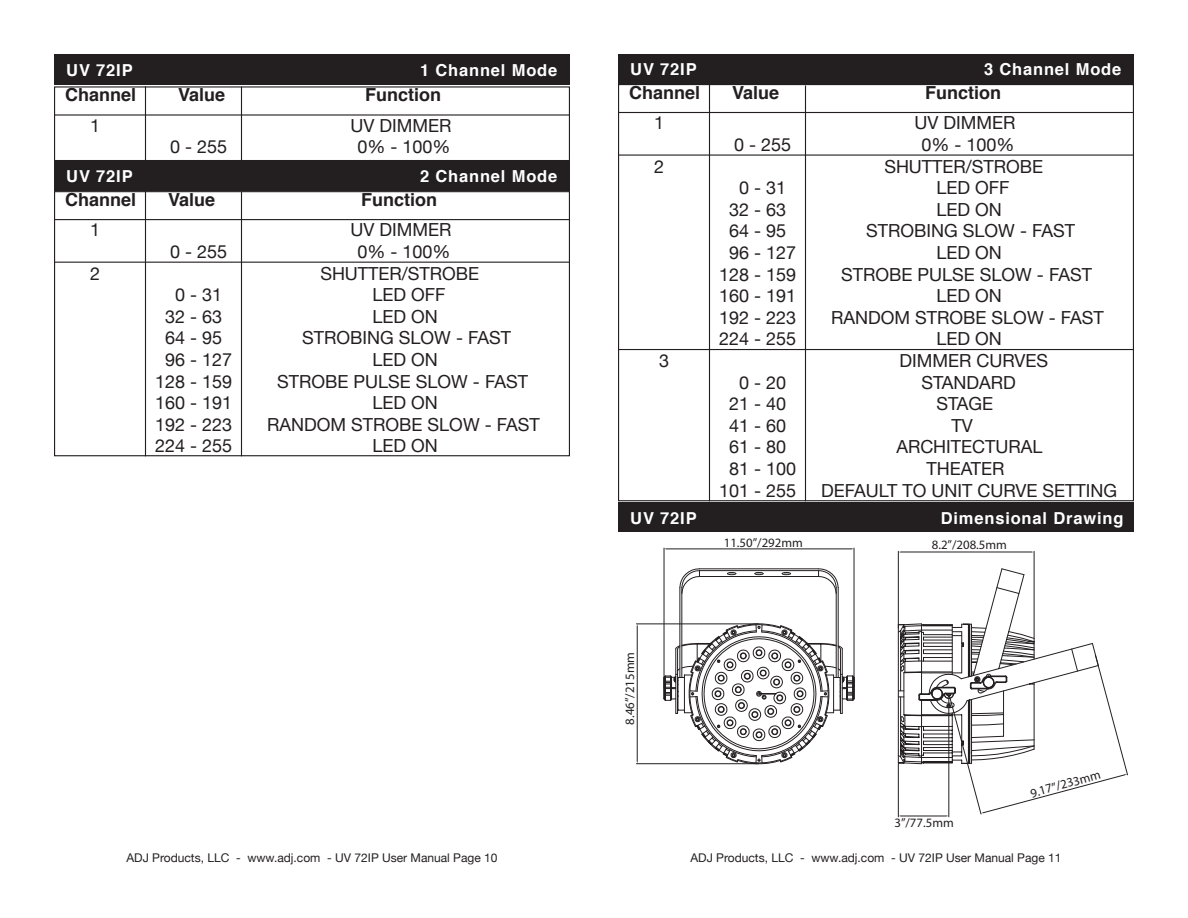
<style>
.page{position:relative;width:1188px;height:918px;background:#fff}
.page>*{position:absolute;margin:0;border:0;box-sizing:border-box;transform-origin:0 0}
.t1{font:18px "Helvetica Neue";color:#231f20}
.t2{font:700 18px "Helvetica";color:#231f20}
.t3{font:700 16.5px "Helvetica";letter-spacing:.05em;color:#fff}
.t4{font:12.9px "Myriad Pro";color:#231f20}
.t5{font:12px "Helvetica Neue";color:#231f20}
</style>
<div class="page">
<hr style="left:618px;top:112px;width:516px;height:1px;background:#231f20">
<hr style="left:709px;top:84px;width:1px;height:417px;background:#231f20">
<hr style="left:805px;top:86px;width:1px;height:415px;background:#231f20">
<hr style="left:618px;top:154px;width:516px;height:2px;background:#231f20">
<div style="left:618px;top:54px;width:516px;height:30px;background:#231f20"></div>
<hr style="left:618px;top:349px;width:516px;height:1px;background:#231f20">
<div style="left:618px;top:502px;width:516px;height:30px;background:#231f20"></div>
<svg style="left:663px;top:568px;width:192px;height:196px"></svg>
<hr style="left:664px;top:548px;width:1px;height:141px;background:#231f20">
<hr style="left:854px;top:548px;width:1px;height:142px;background:#231f20">
<hr style="left:667px;top:549px;width:184px;height:1px;background:#231f20">
<hr style="left:636px;top:624px;width:123px;height:1px;background:#231f20">
<hr style="left:636px;top:763px;width:123px;height:1px;background:#231f20">
<hr style="left:637px;top:626px;width:1px;height:135px;background:#231f20">
<hr style="left:898px;top:551px;width:1px;height:77px;background:#231f20">
<hr style="left:1034px;top:551px;width:1px;height:87px;background:#231f20">
<hr style="left:901px;top:552px;width:130px;height:1px;background:#231f20">
<svg style="left:897px;top:568px;width:231px;height:249px"></svg>
<hr style="left:54px;top:219px;width:516px;height:1px;background:#231f20">
<div style="left:54px;top:191px;width:516px;height:265px;border:1px solid #231f20"></div>
<hr style="left:145px;top:191px;width:1px;height:265px;background:#231f20">
<hr style="left:241px;top:192px;width:1px;height:264px;background:#231f20">
<hr style="left:54px;top:262px;width:516px;height:1px;background:#231f20">
<div style="left:54px;top:161px;width:516px;height:30px;background:#231f20"></div>
<div style="left:54px;top:55px;width:516px;height:30px;background:#231f20"></div>
<hr style="left:54px;top:114px;width:516px;height:2px;background:#231f20">
<div style="left:54px;top:86px;width:516px;height:75px;border:1px solid #231f20"></div>
<hr style="left:145px;top:86px;width:1px;height:75px;background:#231f20">
<hr style="left:241px;top:87px;width:1px;height:74px;background:#231f20">
<p class="t3" style="left:66px;top:57px;width:68px">UV 72IP</p>
<p class="t3" style="left:420px;top:57px;width:139px">1 Channel Mode</p>
<p class="t2" style="left:65px;top:80px;width:73px">Channel</p>
<p class="t2" style="left:178px;top:80px;width:49px">Value</p>
<p class="t2" style="left:365px;top:80px;width:77px">Function</p>
<p class="t1" style="left:90px;top:112px;width:12px">1</p>
<p class="t1" style="left:350px;top:112px;width:103px">UV DIMMER</p>
<p class="t1" style="left:170px;top:134px;width:59px">0 - 255</p>
<p class="t1" style="left:357px;top:134px;width:95px">0% - 100%</p>
<p class="t3" style="left:66px;top:163px;width:68px">UV 72IP</p>
<p class="t3" style="left:420px;top:163px;width:139px">2 Channel Mode</p>
<p class="t2" style="left:65px;top:185px;width:73px">Channel</p>
<p class="t2" style="left:168px;top:185px;width:49px">Value</p>
<p class="t2" style="left:361px;top:185px;width:77px">Function</p>
<p class="t1" style="left:90px;top:217px;width:12px">1</p>
<p class="t1" style="left:350px;top:217px;width:103px">UV DIMMER</p>
<p class="t1" style="left:170px;top:239px;width:59px">0 - 255</p>
<p class="t1" style="left:357px;top:239px;width:95px">0% - 100%</p>
<p class="t1" style="left:90px;top:260px;width:12px">2</p>
<p class="t1" style="left:320px;top:260px;width:160px">SHUTTER/STROBE</p>
<p class="t1" style="left:175px;top:282px;width:49px">0 - 31</p>
<p class="t1" style="left:372px;top:282px;width:75px">LED OFF</p>
<p class="t1" style="left:165px;top:303px;width:59px">32 - 63</p>
<p class="t1" style="left:372px;top:303px;width:67px">LED ON</p>
<p class="t1" style="left:165px;top:325px;width:59px">64 - 95</p>
<p class="t1" style="left:302px;top:325px;width:210px">STROBING SLOW - FAST</p>
<p class="t1" style="left:165px;top:347px;width:69px">96 - 127</p>
<p class="t1" style="left:372px;top:347px;width:67px">LED ON</p>
<p class="t1" style="left:155px;top:368px;width:79px">128 - 159</p>
<p class="t1" style="left:277px;top:368px;width:252px">STROBE PULSE SLOW - FAST</p>
<p class="t1" style="left:155px;top:390px;width:79px">160 - 191</p>
<p class="t1" style="left:372px;top:390px;width:67px">LED ON</p>
<p class="t1" style="left:155px;top:411px;width:79px">192 - 223</p>
<p class="t1" style="left:267px;top:411px;width:274px">RANDOM STROBE SLOW - FAST</p>
<p class="t1" style="left:155px;top:433px;width:79px">224 - 255</p>
<p class="t1" style="left:372px;top:433px;width:67px">LED ON</p>
<p class="t3" style="left:630px;top:56px;width:68px">UV 72IP</p>
<p class="t3" style="left:984px;top:56px;width:139px">3 Channel Mode</p>
<p class="t2" style="left:629px;top:78px;width:73px">Channel</p>
<p class="t2" style="left:732px;top:78px;width:49px">Value</p>
<p class="t2" style="left:925px;top:78px;width:77px">Function</p>
<p class="t1" style="left:654px;top:110px;width:12px">1</p>
<p class="t1" style="left:914px;top:110px;width:103px">UV DIMMER</p>
<p class="t1" style="left:734px;top:132px;width:59px">0 - 255</p>
<p class="t1" style="left:921px;top:132px;width:95px">0% - 100%</p>
<p class="t1" style="left:654px;top:153px;width:12px">2</p>
<p class="t1" style="left:884px;top:153px;width:160px">SHUTTER/STROBE</p>
<p class="t1" style="left:739px;top:175px;width:49px">0 - 31</p>
<p class="t1" style="left:936px;top:175px;width:75px">LED OFF</p>
<p class="t1" style="left:729px;top:196px;width:59px">32 - 63</p>
<p class="t1" style="left:936px;top:196px;width:67px">LED ON</p>
<p class="t1" style="left:729px;top:218px;width:59px">64 - 95</p>
<p class="t1" style="left:866px;top:218px;width:210px">STROBING SLOW - FAST</p>
<p class="t1" style="left:729px;top:240px;width:69px">96 - 127</p>
<p class="t1" style="left:936px;top:240px;width:67px">LED ON</p>
<p class="t1" style="left:719px;top:261px;width:79px">128 - 159</p>
<p class="t1" style="left:841px;top:261px;width:252px">STROBE PULSE SLOW - FAST</p>
<p class="t1" style="left:719px;top:283px;width:79px">160 - 191</p>
<p class="t1" style="left:936px;top:283px;width:67px">LED ON</p>
<p class="t1" style="left:719px;top:304px;width:79px">192 - 223</p>
<p class="t1" style="left:831px;top:304px;width:274px">RANDOM STROBE SLOW - FAST</p>
<p class="t1" style="left:719px;top:326px;width:79px">224 - 255</p>
<p class="t1" style="left:936px;top:326px;width:67px">LED ON</p>
<p class="t1" style="left:659px;top:348px;width:12px">3</p>
<p class="t1" style="left:899px;top:348px;width:150px">DIMMER CURVES</p>
<p class="t1" style="left:739px;top:369px;width:49px">0 - 20</p>
<p class="t1" style="left:921px;top:369px;width:96px">STANDARD</p>
<p class="t1" style="left:729px;top:391px;width:59px">21 - 40</p>
<p class="t1" style="left:936px;top:391px;width:58px">STAGE</p>
<p class="t1" style="left:729px;top:412px;width:59px">41 - 60</p>
<p class="t1" style="left:951px;top:412px;width:23px">TV</p>
<p class="t1" style="left:729px;top:434px;width:59px">61 - 80</p>
<p class="t1" style="left:896px;top:434px;width:148px">ARCHITECTURAL</p>
<p class="t1" style="left:729px;top:456px;width:69px">81 - 100</p>
<p class="t1" style="left:926px;top:456px;width:79px">THEATER</p>
<p class="t1" style="left:719px;top:477px;width:79px">101 - 255</p>
<p class="t1" style="left:821px;top:477px;width:298px">DEFAULT TO UNIT CURVE SETTING</p>
<p class="t3" style="left:630px;top:504px;width:68px">UV 72IP</p>
<p class="t3" style="left:941px;top:504px;width:184px">Dimensional Drawing</p>
<p class="t4" style="left:724px;top:534px;width:81px">11.50”/292mm</p>
<p class="t4" style="left:932px;top:537px;width:77px">8.2”/208.5mm</p>
<p class="t4" style="left:622px;top:725px;width:74px;rotate:-90deg">8.46”/215mm</p>
<p class="t4" style="left:894px;top:815px;width:61px">3”/77.5mm</p>
<p class="t4" style="left:1028px;top:786px;width:74px;rotate:-16deg">9.17”/233mm</p>
<p class="t5" style="left:127px;top:849px;width:372px">ADJ Products, LLC - www.adj.com - UV 72IP User Manual Page 10</p>
<p class="t5" style="left:691px;top:849px;width:372px">ADJ Products, LLC - www.adj.com - UV 72IP User Manual Page 11</p>
</div>
